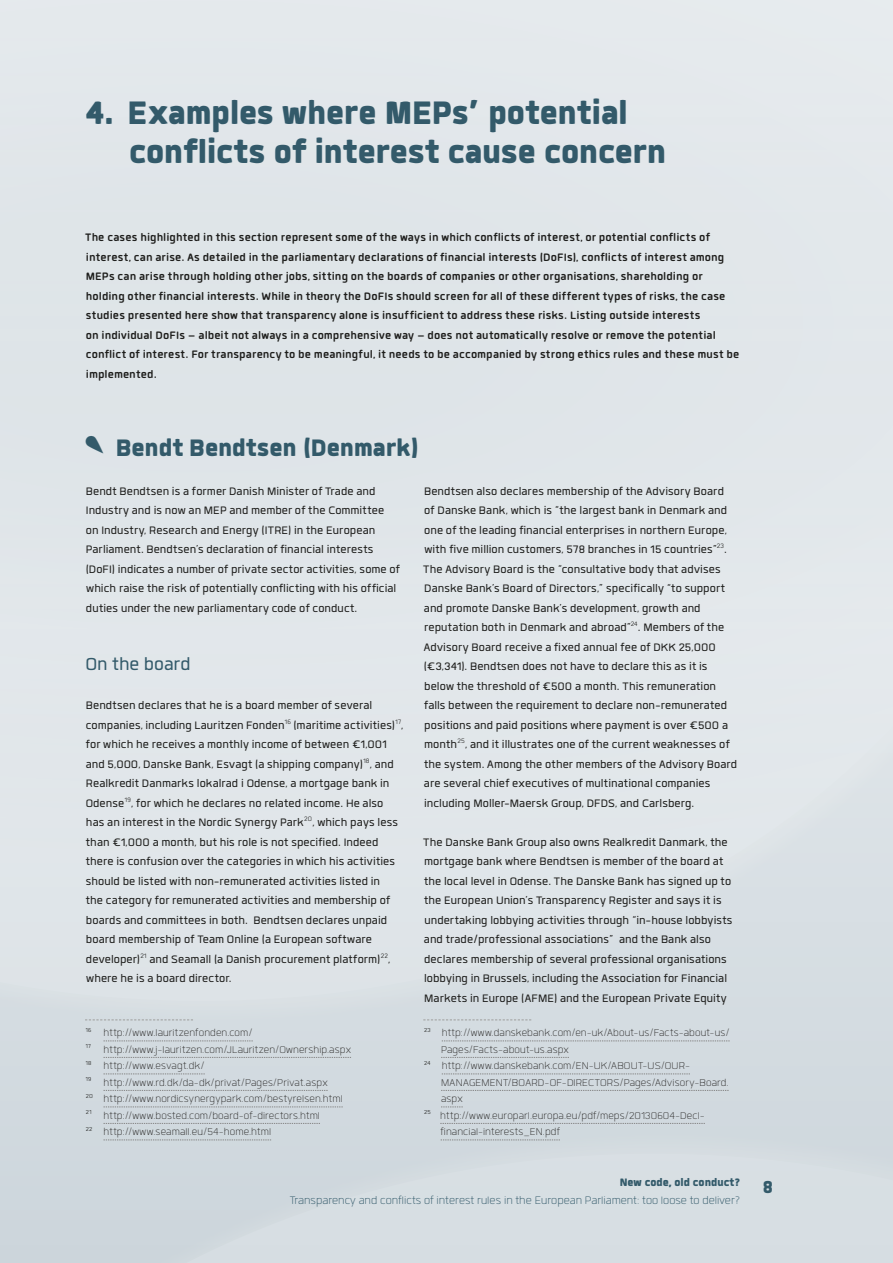
<style>
.page{position:relative;width:893px;height:1263px;background:#d3dbe0}
.page>*{position:absolute;margin:0;border:0;box-sizing:border-box;transform-origin:0 0}
.t1{font:900 45px/39px "Quan";letter-spacing:-.005em;color:#335a6a}
.t2{font:900 33px "Quan";color:#335a6a}
.t3{font:24px "Quan";color:#335a6a}
.t4{font:900 24px "Quan Rounded";color:#335a6a}
.t5{font:15px/19.5px "Quan";letter-spacing:.005em;color:#1d1d1b}
.t6{font:700 15px/19.5px "Quan Rounded";letter-spacing:.005em;color:#1d1d1b}
.t7{font:300 15px "Quan Rounded";color:#335a6a}
.t8{font:900 15px "Quan";color:#335a6a}
.t9{font:300 13.5px/16.5px "Quan";letter-spacing:.01em;color:#2e2d2c}
</style>
<div class="page">
<div style="left:0;top:0;width:893px;height:1001px;background:#e1e6ea"></div>
<svg style="left:85px;top:1019px;width:108px;height:1px"></svg>
<svg style="left:104px;top:1041px;width:149px;height:1px"></svg>
<svg style="left:104px;top:1057px;width:247px;height:1px"></svg>
<svg style="left:104px;top:1074px;width:101px;height:1px"></svg>
<svg style="left:104px;top:1090px;width:224px;height:1px"></svg>
<svg style="left:104px;top:1107px;width:239px;height:1px"></svg>
<svg style="left:104px;top:1123px;width:216px;height:1px"></svg>
<svg style="left:104px;top:1140px;width:167px;height:1px"></svg>
<svg style="left:423px;top:1019px;width:108px;height:1px"></svg>
<svg style="left:442px;top:1041px;width:288px;height:1px"></svg>
<svg style="left:441px;top:1057px;width:128px;height:1px"></svg>
<svg style="left:442px;top:1074px;width:248px;height:1px"></svg>
<svg style="left:441px;top:1090px;width:288px;height:1px"></svg>
<svg style="left:441px;top:1107px;width:22px;height:1px"></svg>
<svg style="left:440px;top:1123px;width:265px;height:1px"></svg>
<svg style="left:441px;top:1140px;width:119px;height:1px"></svg>
<h1 class="t1" style="left:129px;top:93px;width:539px;text-indent:-43px">4. Examples where MEPs’ potential conflicts of interest cause concern</h1>
<p class="t6" style="left:85px;top:227px;width:656px">The cases highlighted in this section represent some of the ways in which conflicts of interest, or potential conflicts of interest, can arise. As detailed in the parliamentary declarations of financial interests (DoFIs), conflicts of interest among MEPs can arise through holding other jobs, sitting on the boards of companies or other organisations, shareholding or holding other financial interests. While in theory the DoFIs should screen for all of these different types of risks, the case studies presented here show that transparency alone is insufficient to address these risks. Listing outside interests<br>on individual DoFIs – albeit not always in a comprehensive way – does not automatically resolve or remove the potential conflict of interest. For transparency to be meaningful, it needs to be accompanied by strong ethics rules and these must be implemented.</p>
<h2 class="t2" style="left:83px;top:430px;width:337px">● Bendt Bendtsen (Denmark)</h2>
<p class="t5" style="left:86px;top:481px;width:316px">Bendt Bendtsen is a former Danish Minister of Trade and Industry and is now an MEP and member of the Committee on Industry, Research and Energy (ITRE) in the European Parliament. Bendtsen’s declaration of financial interests (DoFI) indicates a number of private sector activities, some of which raise the risk of potentially conflicting with his official duties under the new parliamentary code of conduct.</p>
<p class="t5" style="left:423px;top:481px;width:316px">Bendtsen also declares membership of the Advisory Board<br>of Danske Bank, which is “the largest bank in Denmark and one of the leading financial enterprises in northern Europe, with five million customers, 578 branches in 15 countries”<sup>23</sup>.<br>The Advisory Board is the “consultative body that advises Danske Bank’s Board of Directors,” specifically “to support and promote Danske Bank’s development, growth and reputation both in Denmark and abroad”<sup>24</sup>. Members of the Advisory Board receive a fixed annual fee of DKK 25,000 (€3,341). Bendtsen does not have to declare this as it is below the threshold of €500 a month. This remuneration falls between the requirement to declare non-remunerated positions and paid positions where payment is over €500 a month<sup>25</sup>, and it illustrates one of the current weaknesses of the system. Among the other members of the Advisory Board are several chief executives of multinational companies including Moller-Maersk Group, DFDS, and Carlsberg.</p>
<p class="t5" style="left:423px;top:832px;width:311px">The Danske Bank Group also owns Realkredit Danmark, the mortgage bank where Bendtsen is member of the board at the local level in Odense. The Danske Bank has signed up to the European Union’s Transparency Register and says it is undertaking lobbying activities through “in-house lobbyists and trade/professional associations” and the Bank also declares membership of several professional organisations lobbying in Brussels, including the Association for Financial Markets in Europe (AFME) and the European Private Equity</p>
<p class="t9" style="left:424px;top:1025px;width:307px"><sup>23</sup> http://www.danskebank.com/en-uk/About-us/Facts-about-us/</p>
<p class="t9" style="left:441px;top:1041px;width:129px">Pages/Facts-about-us.aspx</p>
<p class="t9" style="left:424px;top:1058px;width:267px"><sup>24</sup> http://www.danskebank.com/EN-UK/ABOUT-US/OUR-</p>
<p class="t9" style="left:441px;top:1074px;width:289px">MANAGEMENT/BOARD-OF-DIRECTORS/Pages/Advisory-Board.</p>
<p class="t9" style="left:441px;top:1091px;width:23px">aspx</p>
<p class="t9" style="left:424px;top:1107px;width:282px"><sup>25</sup> http://www.europarl.europa.eu/pdf/meps/20130604-Decl-</p>
<p class="t9" style="left:441px;top:1124px;width:121px">financial-interests_EN.pdf</p>
<h3 class="t3" style="left:86px;top:653px;width:107px">On the board</h3>
<p class="t5" style="left:86px;top:695px;width:319px">Bendtsen declares that he is a board member of several companies, including Lauritzen Fonden<sup>16</sup> (maritime activities)<sup>17</sup>, for which he receives a monthly income of between €1,001 and 5,000, Danske Bank, Esvagt (a shipping company)<sup>18</sup>, and Realkredit Danmarks lokalrad i Odense, a mortgage bank in Odense<sup>19</sup>, for which he declares no related income. He also has an interest in the Nordic Synergy Park<sup>20</sup>, which pays less than €1,000 a month, but his role is not specified. Indeed there is confusion over the categories in which his activities should be listed with non-remunerated activities listed in<br>the category for remunerated activities and membership of boards and committees in both. Bendtsen declares unpaid board membership of Team Online (a European software developer)<sup>21</sup> and Seamall (a Danish procurement platform)<sup>22</sup>, where he is a board director.</p>
<p class="t9" style="left:86px;top:1025px;width:267px"><sup>16</sup> http://www.lauritzenfonden.com/<br><sup>17</sup> http://www.j-lauritzen.com/JLauritzen/Ownership.aspx <sup>18</sup> http://www.esvagt.dk/<br><sup>19</sup> http://www.rd.dk/da-dk/privat/Pages/Privat.aspx<br><sup>20</sup> http://www.nordicsynergypark.com/bestyrelsen.html <sup>21</sup> http://www.bosted.com/board-of-directors.html<br><sup>22</sup> http://www.seamall.eu/54-home.html</p>
<p class="t8" style="left:620px;top:1175px;width:122px">New code, old conduct?</p>
<p class="t7" style="left:290px;top:1194px;width:452px">Transparency and conflicts of interest rules in the European Parliament: too loose to deliver?</p>
<h3 class="t4" style="left:763px;top:1175px;width:12px">8</h3>
</div>
